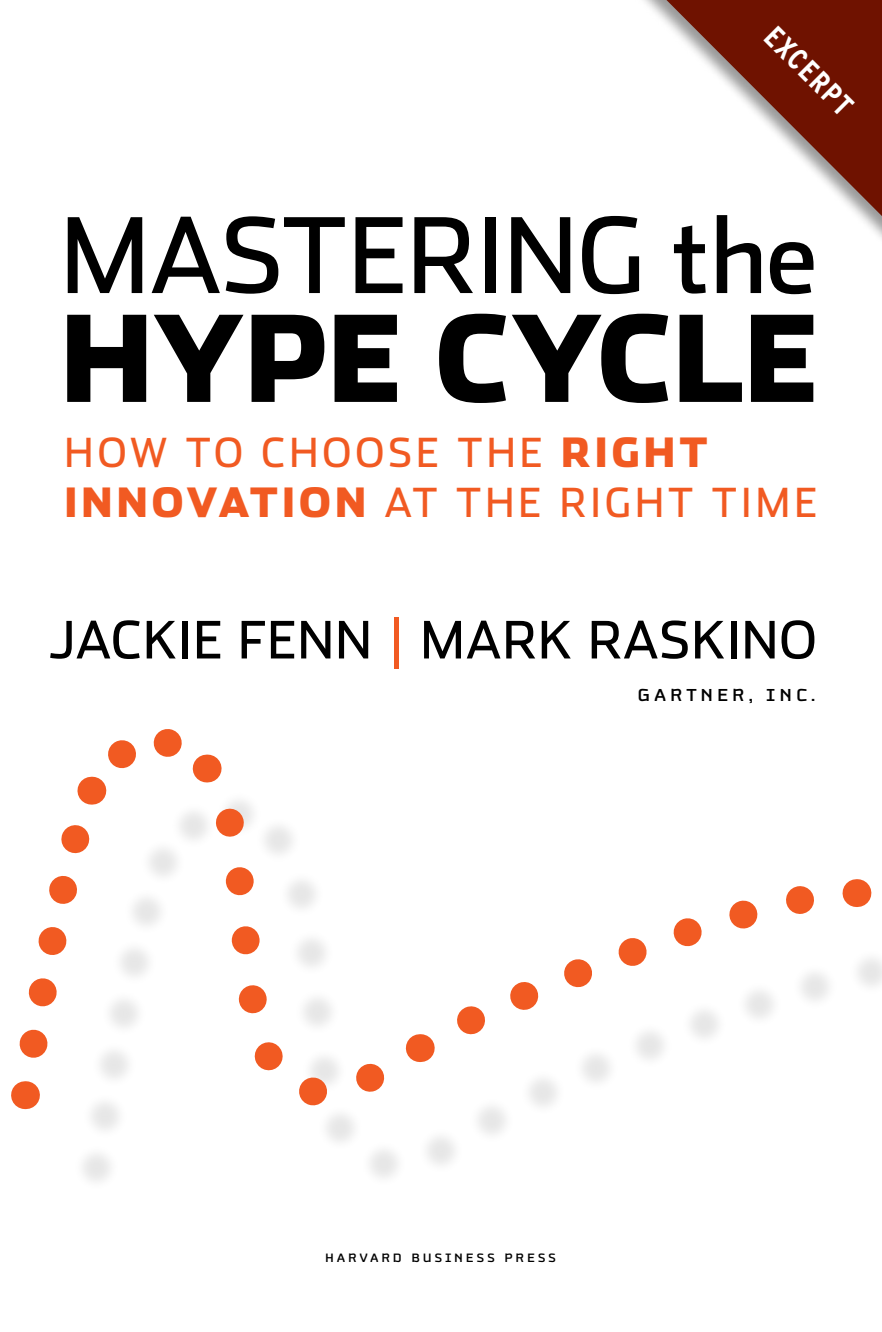
<style>
.page{position:relative;width:882px;height:1332px;background:#fff}
.page>*{position:absolute;margin:0;border:0;box-sizing:border-box;transform-origin:0 0}
.t1{font:900 118.4px "Stainless";color:#000}
.t2{font:104px "Stainless";color:#000}
.t3{font:51.6px "Stainless";letter-spacing:.025em;color:#000}
.t4{font:40.2px/50px "Stainless";letter-spacing:.105em;color:#f15a22}
.t5{font:700 condensed 30px "Interstate";color:#fff}
.t6{font:700 18.6px "Reform";letter-spacing:.2em;color:#000;scale:1.06 1}
.t7{font:700 13px "Reform";letter-spacing:.2em;color:#000;scale:1.06 1}
.s1{font-weight:900}
.s2{color:#f15a22}
</style>
<div class="page">
<svg style="left:228px;top:801px;width:205px;height:368px"></svg>
<svg style="left:434px;top:879px;width:425px;height:179px"></svg>
<svg style="left:11px;top:737px;width:217px;height:372px"></svg>
<svg style="left:420px;top:1034px;width:1px;height:28px"></svg>
<svg style="left:856px;top:879px;width:1px;height:28px"></svg>
<svg style="left:666px;top:0;width:216px;height:216px"></svg>
<p class="t5" style="left:781px;top:20px;width:113px;rotate:45deg">EXCERPT</p>
<h2 class="t2" style="left:60px;top:193px;width:759px">MASTERING THE</h2>
<h1 class="t1" style="left:60px;top:283px;width:759px">HYPE CYCLE</h1>
<p class="t4" style="left:65px;top:427px;width:754px">HOW TO CHOOSE TH E <span class="s1">RIGHT<br>INNOVATION</span> AT TH E RIGHT TIME</p>
<p class="t3" style="left:49px;top:609px;width:769px">JACKIE FENN <span class="s2">|</span> MARK RASKINO</p>
<p class="t6" style="left:637px;top:684px;width:169px">GARTNER, INC.</p>
<p class="t7" style="left:325px;top:1250px;width:219px">HARVARD BUSINESS PRESS</p>
</div>
